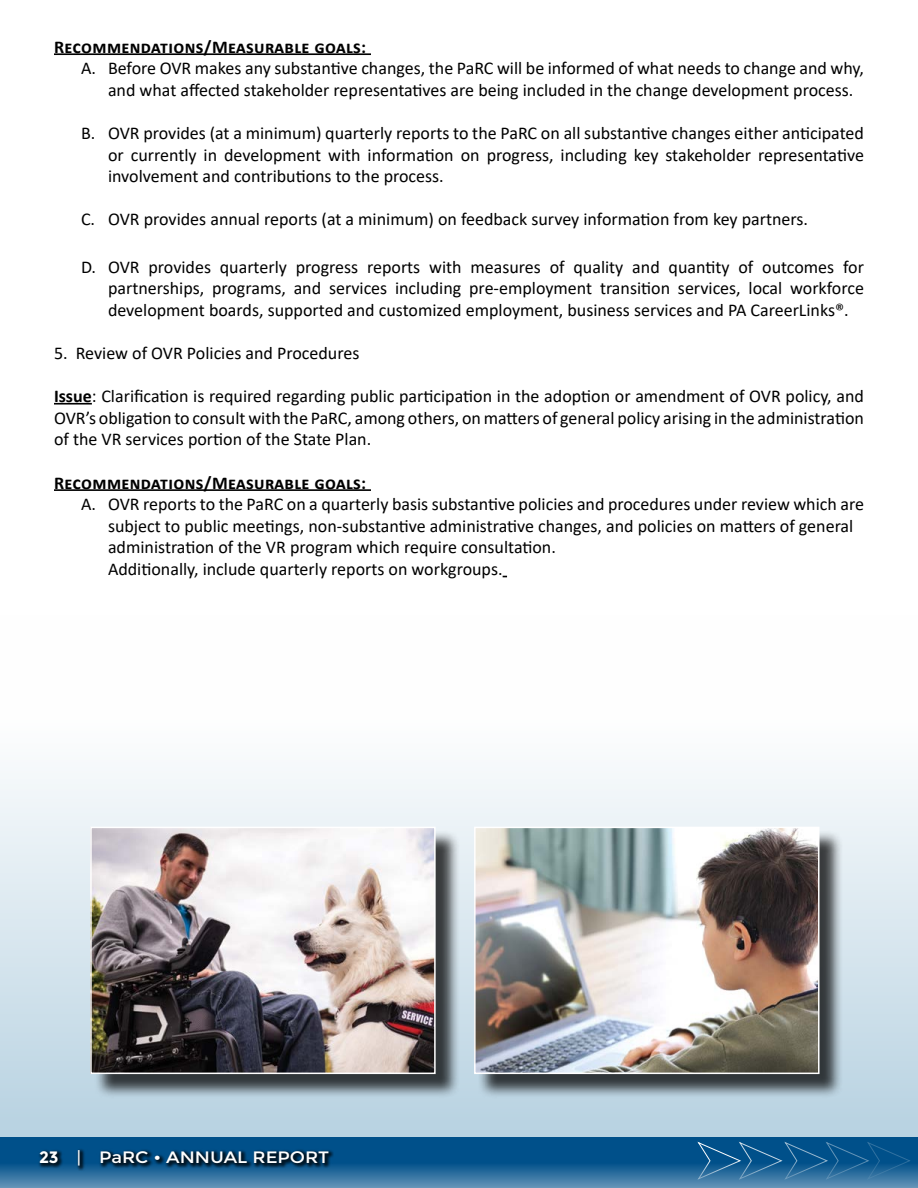
<style>
.page{position:relative;width:918px;height:1188px;background:#fff}
.page>*{position:absolute;margin:0;border:0;box-sizing:border-box;transform-origin:0 0}
.Default{font:18px/21.6px "Calibri";color:#000;text-align:justify}
.t1{font:700 18px "Calibri";letter-spacing:.02em;color:#000}
.t2{font:16.5px "Montserrat";color:#fff}
.s1{font-weight:700}
</style>
<div class="page">
<svg style="left:0;top:1137px;width:918px;height:51px;background:#206598"></svg>
<svg style="left:697px;top:1141px;width:214px;height:39px;background:#186095"></svg>
<div style="left:37px;top:1148px;width:297px;height:24px;background:#000;opacity:.72"></div>
<div style="left:0;top:616px;width:918px;height:521px;background:linear-gradient(to bottom,#fff,#b9d3e2)"></div>
<hr style="left:54px;top:53px;width:317px;height:2px;background:#000">
<hr style="left:54px;top:403px;width:38px;height:2px;background:#000">
<hr style="left:54px;top:489px;width:317px;height:2px;background:#000">
<div style="left:94px;top:830px;width:366px;height:269px;background:#000;opacity:.75"></div>
<img style="left:93px;top:830px;width:340px;height:241px">
<div style="left:90px;top:827px;width:346px;height:247px;border:2px solid #fff"></div>
<div style="left:478px;top:830px;width:366px;height:269px;background:#000;opacity:.75"></div>
<img style="left:477px;top:830px;width:340px;height:241px">
<div style="left:474px;top:827px;width:346px;height:247px;border:2px solid #fff"></div>
<hr style="left:917px;top:0;width:1px;height:1137px;background:#1d2129">
<p class="t1" style="left:54px;top:35px;width:314px">Recommendations/Measurable goals:</p>
<p class="Default" style="left:108px;top:57px;width:758px;text-indent:-27px">A. Before OVR makes any substantive changes, the PaRC will be informed of what needs to change and why, and what affected stakeholder representatives are being included in the change development process.</p>
<p class="Default" style="left:108px;top:122px;width:758px;text-indent:-27px">B. OVR provides (at a minimum) quarterly reports to the PaRC on all substantive changes either anticipated or currently in development with information on progress, including key stakeholder representative involvement and contributions to the process.</p>
<p class="Default" style="left:81px;top:208px;width:729px">C. OVR provides annual reports (at a minimum) on feedback survey information from key partners.</p>
<p class="Default" style="left:108px;top:255px;width:758px;text-indent:-27px">D. OVR provides quarterly progress reports with measures of quality and quantity of outcomes for partnerships, programs, and services including pre-employment transition services, local workforce development boards, supported and customized employment, business services and PA CareerLinks®.</p>
<p class="Default" style="left:54px;top:342px;width:307px">5. Review of OVR Policies and Procedures</p>
<p class="Default" style="left:54px;top:385px;width:811px"><span class="s1">Issue</span>: Clarification is required regarding public participation in the adoption or amendment of OVR policy, and OVR’s obligation to consult with the PaRC, among others, on matters of general policy arising in the administration of the VR services portion of the State Plan.</p>
<p class="t1" style="left:54px;top:471px;width:314px">Recommendations/Measurable goals:</p>
<p class="Default" style="left:108px;top:493px;width:758px;text-indent:-27px">A. OVR reports to the PaRC on a quarterly basis substantive policies and procedures under review which are subject to public meetings, non-substantive administrative changes, and policies on matters of general</p>
<p class="Default" style="left:108px;top:536px;width:449px">administration of the VR program which require consultation.</p>
<p class="Default" style="left:108px;top:558px;width:396px">Additionally, include quarterly reports on workgroups.</p>
<p class="t2" style="left:39px;top:1148px;width:292px"><span class="s1">23</span> | PaRC • ANNUAL REPORT</p>
</div>
